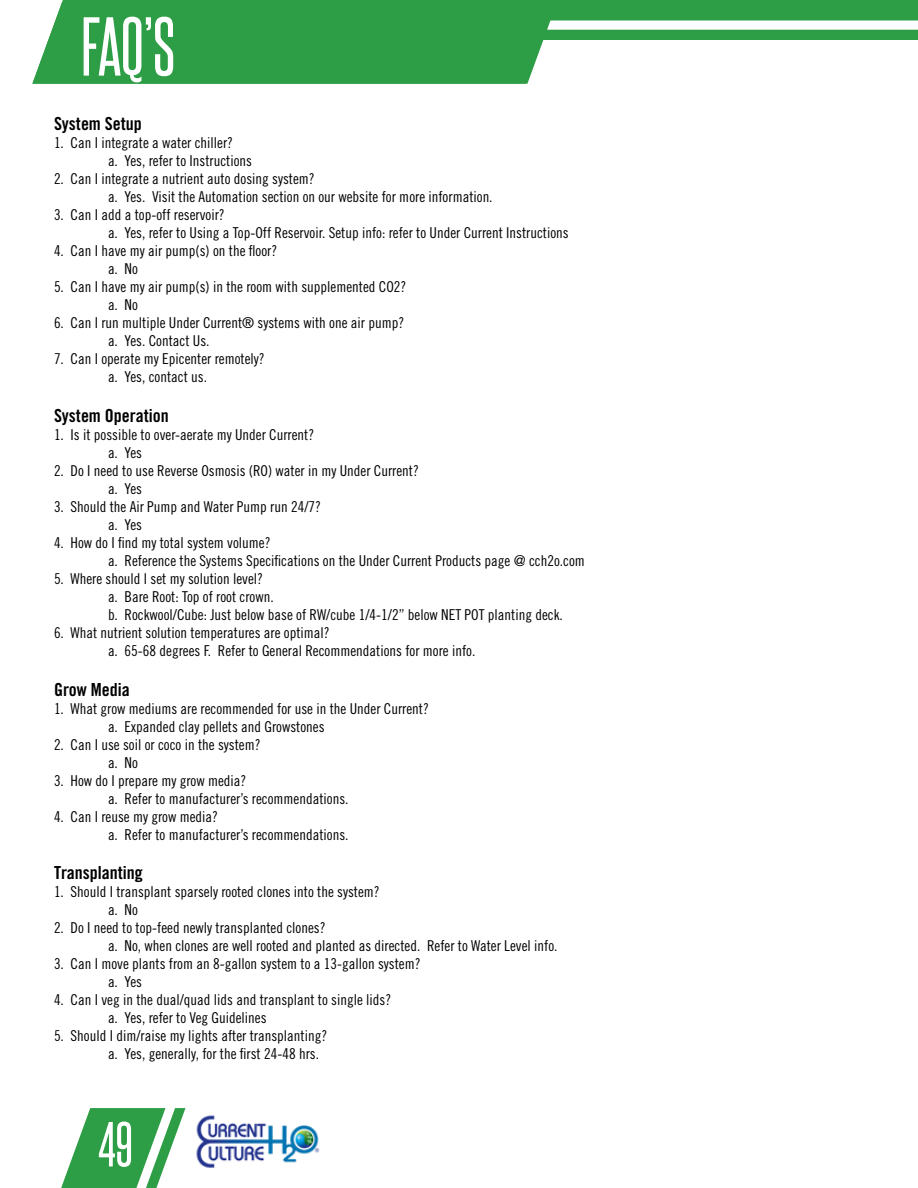
<style>
.page{position:relative;width:918px;height:1188px;background:#fff}
.page>*{position:absolute;margin:0;border:0;box-sizing:border-box;transform-origin:0 0}
.t1{font:70.8px "Steelfish Rg";color:#fff}
.t2{font:54px "Steelfish Rg";color:#fff}
.t3{font:18px "Trade Gothic Bold Cond Twenty";color:#000}
.t4{font:15px/18px "Trade Gothic Cond Eighteen";color:#000}
</style>
<div class="page">
<svg style="left:558px;top:0;width:360px;height:40px"></svg>
<div style="left:32px;top:0;width:526px;height:84px;background:#2e9e46"></div>
<svg style="left:61px;top:1108px;width:124px;height:80px"></svg>
<img style="left:196px;top:1115px;width:124px;height:53px">
<h1 class="t1" style="left:81px;top:3px;width:96px">FAQ’S</h1>
<p class="t3" style="left:54px;top:113px;width:89px">System Setup</p>
<p class="t4" style="left:108px;top:134px;width:146px;text-indent:-54px">1. Can I integrate a water chiller?<br>a. Yes, refer to Instructions</p>
<p class="t4" style="left:108px;top:170px;width:386px;text-indent:-54px">2. Can I integrate a nutrient auto dosing system?<br>a. Yes. Visit the Automation section on our website for more information.</p>
<p class="t4" style="left:108px;top:206px;width:462px;text-indent:-54px">3. Can I add a top-off reservoir?<br>a. Yes, refer to Using a Top-Off Reservoir. Setup info: refer to Under Current Instructions</p>
<p class="t4" style="left:108px;top:242px;width:171px;text-indent:-54px">4. Can I have my air pump(s) on the floor? a. No</p>
<p class="t4" style="left:108px;top:278px;width:300px;text-indent:-54px">5. Can I have my air pump(s) in the room with supplemented CO2? a. No</p>
<p class="t4" style="left:108px;top:314px;width:298px;text-indent:-54px">6. Can I run multiple Under Current® systems with one air pump? a. Yes. Contact Us.</p>
<p class="t4" style="left:54px;top:350px;width:212px;text-align:center">7. Can I operate my Epicenter remotely? a. Yes, contact us.</p>
<p class="t3" style="left:54px;top:405px;width:116px">System Operation</p>
<p class="t4" style="left:108px;top:425px;width:208px;text-indent:-54px">1. Is it possible to over-aerate my Under Current? a. Yes</p>
<p class="t4" style="left:108px;top:461px;width:312px;text-indent:-54px">2. Do I need to use Reverse Osmosis (RO) water in my Under Current? a. Yes</p>
<p class="t4" style="left:108px;top:497px;width:215px;text-indent:-54px">3. Should the Air Pump and Water Pump run 24/7? a. Yes</p>
<p class="t4" style="left:108px;top:533px;width:478px;text-indent:-54px">4. How do I find my total system volume?<br>a. Reference the Systems Specifications on the Under Current Products page @ cch2o.com</p>
<p class="t4" style="left:108px;top:569px;width:456px;text-indent:-54px">5. Where should I set my solution level?<br>a. Bare Root: Top of root crown.<br>b. Rockwool/Cube: Just below base of RW/cube 1/4-1/2” below NET POT planting deck.</p>
<p class="t4" style="left:108px;top:623px;width:369px;text-indent:-54px">6. What nutrient solution temperatures are optimal?<br>a. 65-68 degrees F. Refer to General Recommendations for more info.</p>
<p class="t3" style="left:54px;top:678px;width:77px">Grow Media</p>
<p class="t4" style="left:108px;top:699px;width:322px;text-indent:-54px">1. What grow mediums are recommended for use in the Under Current? a. Expanded clay pellets and Growstones</p>
<p class="t4" style="left:108px;top:735px;width:154px;text-indent:-54px">2. Can I use soil or coco in the system? a. No</p>
<p class="t4" style="left:108px;top:771px;width:242px;text-indent:-54px">3. How do I prepare my grow media?<br>a. Refer to manufacturer’s recommendations.</p>
<p class="t4" style="left:108px;top:807px;width:242px;text-indent:-54px">4. Can I reuse my grow media?<br>a. Refer to manufacturer’s recommendations.</p>
<p class="t3" style="left:54px;top:862px;width:90px">Transplanting</p>
<p class="t4" style="left:108px;top:883px;width:273px;text-indent:-54px">1. Should I transplant sparsely rooted clones into the system? a. No</p>
<p class="t4" style="left:108px;top:919px;width:451px;text-indent:-54px">2. Do I need to top-feed newly transplanted clones?<br>a. No, when clones are well rooted and planted as directed. Refer to Water Level info.</p>
<p class="t4" style="left:108px;top:955px;width:314px;text-indent:-54px">3. Can I move plants from an 8-gallon system to a 13-gallon system? a. Yes</p>
<p class="t4" style="left:108px;top:991px;width:285px;text-indent:-54px">4. Can I veg in the dual/quad lids and transplant to single lids? a. Yes, refer to Veg Guidelines</p>
<p class="t4" style="left:108px;top:1027px;width:221px;text-indent:-54px">5. Should I dim/raise my lights after transplanting? a. Yes, generally, for the first 24-48 hrs.</p>
<h2 class="t2" style="left:98px;top:1110px;width:36px">4918</h2>
</div>
